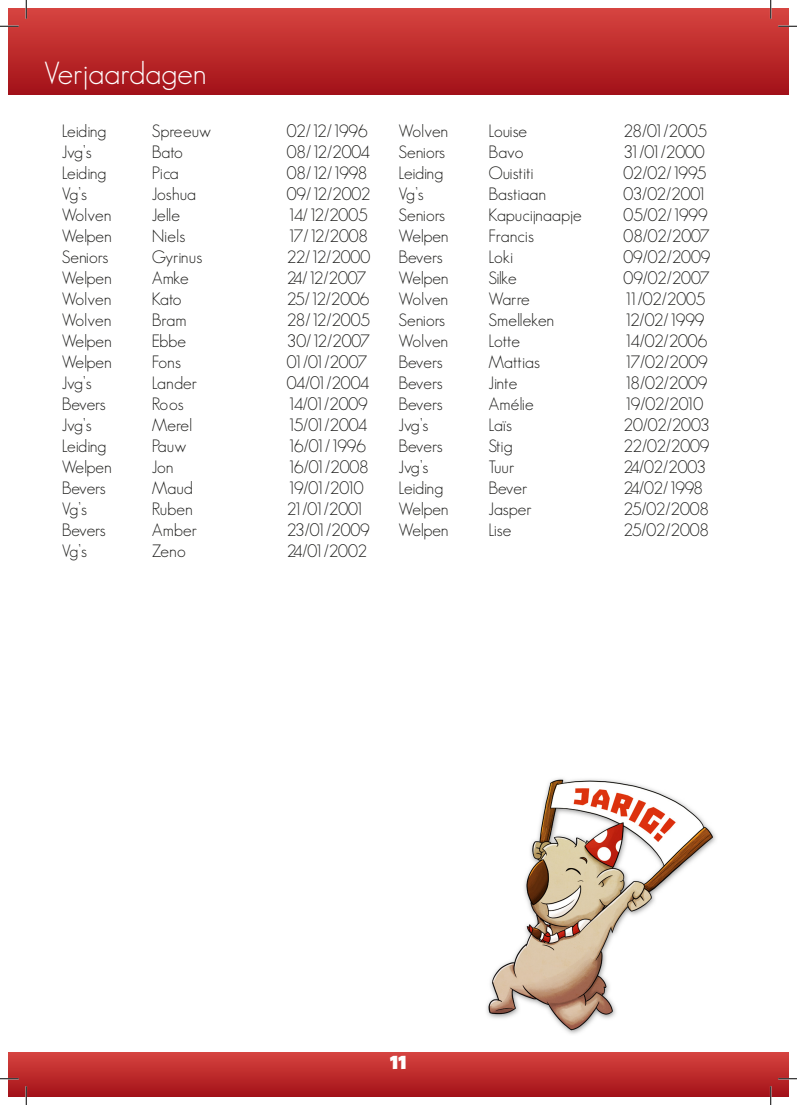
<style>
.page{position:relative;width:797px;height:1105px;background:#fff}
.page>*{position:absolute;margin:0;border:0;box-sizing:border-box;transform-origin:0 0}
.t1{font:300 31.25px "Geosans";color:#fff}
.t2{font:21.25px "Troika";color:#fff}
.t3{font:300 17.5px "Geosans";color:#1d1d1b}
.t4{font:300 17.5px "Geosans";letter-spacing:-.02em;color:#1d1d1b}
</style>
<div class="page">
<div style="left:9px;top:1052px;width:779px;height:44px;background:linear-gradient(to bottom,#d74440,#a5131a)"></div>
<div style="left:9px;top:9px;width:779px;height:85px;background:linear-gradient(to bottom,#d7443f,#a31218)"></div>
<img style="left:486px;top:778px;width:230px;height:256px">
<svg style="left:0;top:25px;width:19px;height:2px"></svg>
<svg style="left:778px;top:25px;width:19px;height:2px"></svg>
<svg style="left:0;top:1078px;width:19px;height:1px"></svg>
<svg style="left:778px;top:1078px;width:19px;height:1px"></svg>
<svg style="left:25px;top:0;width:2px;height:19px"></svg>
<svg style="left:25px;top:1086px;width:2px;height:19px"></svg>
<svg style="left:770px;top:0;width:1px;height:19px"></svg>
<svg style="left:770px;top:1086px;width:1px;height:19px"></svg>
<p class="t1" style="left:44px;top:56px;width:164px">Verjaardagen</p>
<p class="t4" style="left:62px;top:121px;width:46px">Leiding</p>
<p class="t3" style="left:152px;top:121px;width:61px">Spreeuw</p>
<p class="t3" style="left:287px;top:121px;width:82px">02/12/1996</p>
<p class="t3" style="left:62px;top:142px;width:31px">Jvg’s</p>
<p class="t3" style="left:152px;top:142px;width:32px">Bato</p>
<p class="t3" style="left:287px;top:142px;width:84px">08/12/2004</p>
<p class="t4" style="left:62px;top:163px;width:46px">Leiding</p>
<p class="t3" style="left:152px;top:163px;width:28px">Pica</p>
<p class="t3" style="left:287px;top:163px;width:82px">08/12/1998</p>
<p class="t3" style="left:62px;top:184px;width:27px">Vg’s</p>
<p class="t3" style="left:152px;top:184px;width:46px">Joshua</p>
<p class="t3" style="left:287px;top:184px;width:85px">09/12/2002</p>
<p class="t3" style="left:62px;top:205px;width:51px">Wolven</p>
<p class="t3" style="left:152px;top:205px;width:30px">Jelle</p>
<p class="t3" style="left:287px;top:205px;width:82px">14/12/2005</p>
<p class="t3" style="left:62px;top:226px;width:52px">Welpen</p>
<p class="t3" style="left:152px;top:226px;width:35px">Niels</p>
<p class="t3" style="left:287px;top:226px;width:83px">17/12/2008</p>
<p class="t3" style="left:62px;top:247px;width:48px">Seniors</p>
<p class="t3" style="left:152px;top:247px;width:52px">Gyrinus</p>
<p class="t3" style="left:287px;top:247px;width:85px">22/12/2000</p>
<p class="t3" style="left:62px;top:268px;width:52px">Welpen</p>
<p class="t3" style="left:152px;top:268px;width:38px">Amke</p>
<p class="t3" style="left:287px;top:268px;width:81px">24/12/2007</p>
<p class="t3" style="left:62px;top:289px;width:51px">Wolven</p>
<p class="t3" style="left:152px;top:289px;width:31px">Kato</p>
<p class="t3" style="left:287px;top:289px;width:84px">25/12/2006</p>
<p class="t3" style="left:62px;top:310px;width:51px">Wolven</p>
<p class="t3" style="left:152px;top:310px;width:37px">Bram</p>
<p class="t3" style="left:287px;top:310px;width:85px">28/12/2005</p>
<p class="t3" style="left:62px;top:331px;width:52px">Welpen</p>
<p class="t3" style="left:152px;top:331px;width:36px">Ebbe</p>
<p class="t3" style="left:287px;top:331px;width:85px">30/12/2007</p>
<p class="t3" style="left:62px;top:352px;width:52px">Welpen</p>
<p class="t3" style="left:152px;top:352px;width:31px">Fons</p>
<p class="t3" style="left:287px;top:352px;width:82px">01/01/2007</p>
<p class="t3" style="left:62px;top:373px;width:31px">Jvg’s</p>
<p class="t3" style="left:152px;top:373px;width:47px">Lander</p>
<p class="t3" style="left:287px;top:373px;width:84px">04/01/2004</p>
<p class="t3" style="left:62px;top:394px;width:45px">Bevers</p>
<p class="t3" style="left:152px;top:394px;width:33px">Roos</p>
<p class="t3" style="left:287px;top:394px;width:83px">14/01/2009</p>
<p class="t3" style="left:62px;top:415px;width:31px">Jvg’s</p>
<p class="t3" style="left:152px;top:415px;width:42px">Merel</p>
<p class="t3" style="left:287px;top:415px;width:82px">15/01/2004</p>
<p class="t4" style="left:62px;top:436px;width:46px">Leiding</p>
<p class="t3" style="left:152px;top:436px;width:36px">Pauw</p>
<p class="t3" style="left:287px;top:436px;width:81px">16/01/1996</p>
<p class="t3" style="left:62px;top:457px;width:52px">Welpen</p>
<p class="t3" style="left:152px;top:457px;width:24px">Jon</p>
<p class="t3" style="left:287px;top:457px;width:83px">16/01/2008</p>
<p class="t3" style="left:62px;top:478px;width:45px">Bevers</p>
<p class="t3" style="left:152px;top:478px;width:43px">Maud</p>
<p class="t3" style="left:287px;top:478px;width:78px">19/01/2010</p>
<p class="t3" style="left:62px;top:499px;width:27px">Vg’s</p>
<p class="t3" style="left:152px;top:499px;width:43px">Ruben</p>
<p class="t3" style="left:287px;top:499px;width:79px">21/01/2001</p>
<p class="t3" style="left:62px;top:520px;width:45px">Bevers</p>
<p class="t3" style="left:152px;top:520px;width:47px">Amber</p>
<p class="t3" style="left:287px;top:520px;width:84px">23/01/2009</p>
<p class="t3" style="left:62px;top:541px;width:27px">Vg’s</p>
<p class="t3" style="left:152px;top:541px;width:36px">Zeno</p>
<p class="t3" style="left:287px;top:541px;width:82px">24/01/2002</p>
<p class="t3" style="left:398px;top:121px;width:51px">Wolven</p>
<p class="t3" style="left:488px;top:121px;width:40px">Louise</p>
<p class="t3" style="left:623px;top:121px;width:85px">28/01/2005</p>
<p class="t3" style="left:398px;top:142px;width:48px">Seniors</p>
<p class="t3" style="left:488px;top:142px;width:37px">Bavo</p>
<p class="t3" style="left:623px;top:142px;width:82px">31/01/2000</p>
<p class="t4" style="left:398px;top:163px;width:46px">Leiding</p>
<p class="t3" style="left:488px;top:163px;width:47px">Ouistiti</p>
<p class="t3" style="left:623px;top:163px;width:84px">02/02/1995</p>
<p class="t3" style="left:398px;top:184px;width:27px">Vg’s</p>
<p class="t3" style="left:488px;top:184px;width:59px">Bastiaan</p>
<p class="t3" style="left:623px;top:184px;width:85px">03/02/2001</p>
<p class="t3" style="left:398px;top:205px;width:48px">Seniors</p>
<p class="t3" style="left:488px;top:205px;width:95px">Kapucijnaapje</p>
<p class="t3" style="left:623px;top:205px;width:86px">05/02/1999</p>
<p class="t3" style="left:398px;top:226px;width:52px">Welpen</p>
<p class="t3" style="left:488px;top:226px;width:47px">Francis</p>
<p class="t3" style="left:623px;top:226px;width:87px">08/02/2007</p>
<p class="t3" style="left:398px;top:247px;width:45px">Bevers</p>
<p class="t3" style="left:488px;top:247px;width:26px">Loki</p>
<p class="t3" style="left:623px;top:247px;width:88px">09/02/2009</p>
<p class="t3" style="left:398px;top:268px;width:52px">Welpen</p>
<p class="t3" style="left:488px;top:268px;width:30px">Silke</p>
<p class="t3" style="left:623px;top:268px;width:87px">09/02/2007</p>
<p class="t3" style="left:398px;top:289px;width:51px">Wolven</p>
<p class="t3" style="left:488px;top:289px;width:43px">Warre</p>
<p class="t3" style="left:623px;top:289px;width:83px">11/02/2005</p>
<p class="t3" style="left:398px;top:310px;width:48px">Seniors</p>
<p class="t3" style="left:488px;top:310px;width:67px">Smelleken</p>
<p class="t3" style="left:623px;top:310px;width:82px">12/02/1999</p>
<p class="t3" style="left:398px;top:331px;width:51px">Wolven</p>
<p class="t3" style="left:488px;top:331px;width:33px">Lotte</p>
<p class="t3" style="left:623px;top:331px;width:85px">14/02/2006</p>
<p class="t3" style="left:398px;top:352px;width:45px">Bevers</p>
<p class="t3" style="left:488px;top:352px;width:53px">Mattias</p>
<p class="t3" style="left:623px;top:352px;width:86px">17/02/2009</p>
<p class="t3" style="left:398px;top:373px;width:45px">Bevers</p>
<p class="t3" style="left:488px;top:373px;width:30px">Jinte</p>
<p class="t3" style="left:623px;top:373px;width:85px">18/02/2009</p>
<p class="t3" style="left:398px;top:394px;width:45px">Bevers</p>
<p class="t3" style="left:488px;top:394px;width:47px">Amélie</p>
<p class="t3" style="left:623px;top:394px;width:81px">19/02/2010</p>
<p class="t3" style="left:398px;top:415px;width:31px">Jvg’s</p>
<p class="t3" style="left:488px;top:415px;width:25px">Laïs</p>
<p class="t3" style="left:623px;top:415px;width:88px">20/02/2003</p>
<p class="t3" style="left:398px;top:436px;width:45px">Bevers</p>
<p class="t3" style="left:488px;top:436px;width:26px">Stig</p>
<p class="t3" style="left:623px;top:436px;width:87px">22/02/2009</p>
<p class="t3" style="left:398px;top:457px;width:31px">Jvg’s</p>
<p class="t3" style="left:488px;top:457px;width:27px">Tuur</p>
<p class="t3" style="left:623px;top:457px;width:84px">24/02/2003</p>
<p class="t4" style="left:398px;top:478px;width:46px">Leiding</p>
<p class="t3" style="left:488px;top:478px;width:41px">Bever</p>
<p class="t3" style="left:623px;top:478px;width:81px">24/02/1998</p>
<p class="t3" style="left:398px;top:499px;width:52px">Welpen</p>
<p class="t3" style="left:488px;top:499px;width:45px">Jasper</p>
<p class="t3" style="left:623px;top:499px;width:87px">25/02/2008</p>
<p class="t3" style="left:398px;top:520px;width:52px">Welpen</p>
<p class="t3" style="left:488px;top:520px;width:24px">Lise</p>
<p class="t3" style="left:623px;top:520px;width:87px">25/02/2008</p>
<p class="t2" style="left:390px;top:1050px;width:18px">11</p>
</div>
